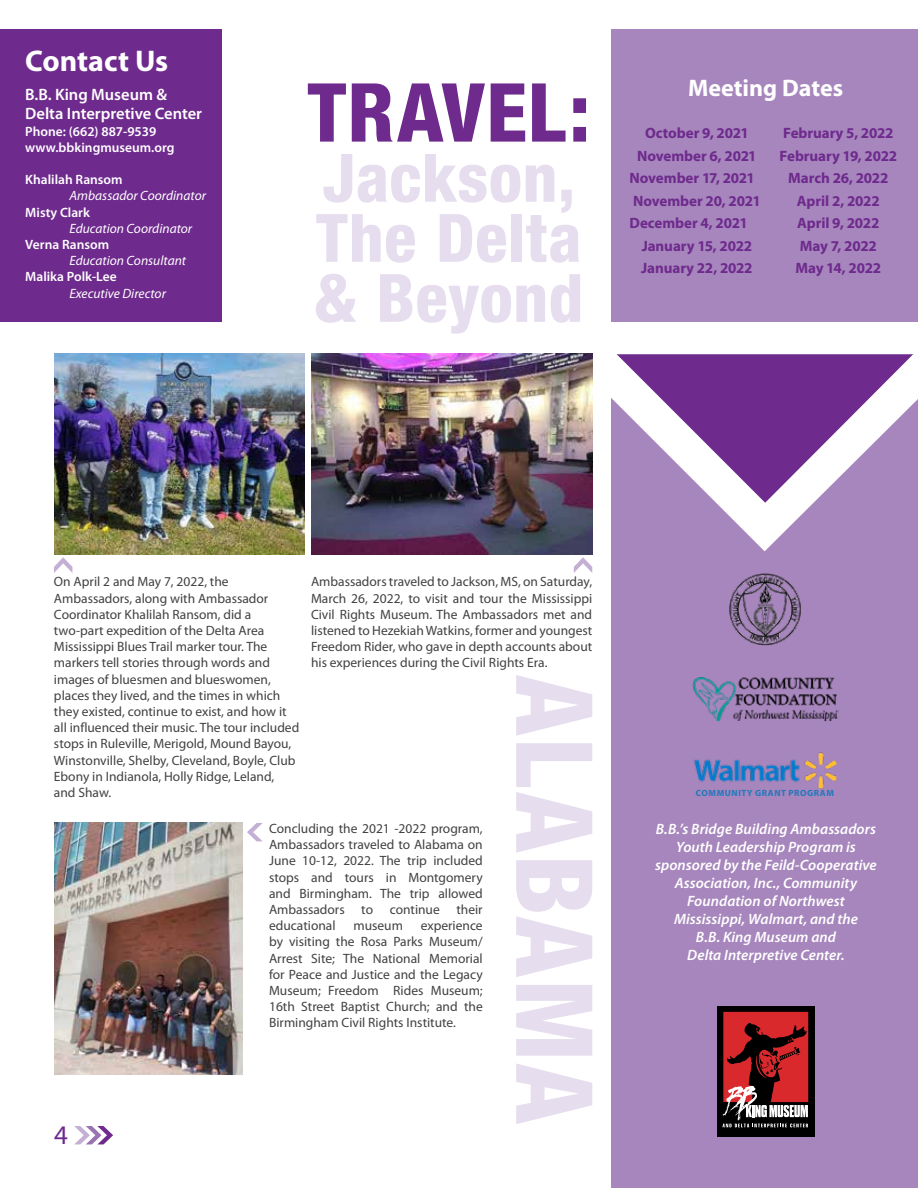
<style>
.page{position:relative;width:918px;height:1188px;background:#fff}
.page>*{position:absolute;margin:0;border:0;box-sizing:border-box;transform-origin:0 0}
.t1{font:800 condensed 81.45px "Helvetica Neue";letter-spacing:.015em;color:#6e2a8d}
.t2{font:800 condensed 66.75px/60px "Helvetica Neue";letter-spacing:.01em;color:#e6deee;text-align:justify}
.t3{font:700 30px "Myriad Pro";color:#fff}
.t4{font:27px "Myriad Pro";color:#6e2a8d}
.t5{font:700 24px "Myriad Pro";color:#fff}
.t6{font:600 16.5px/19.8px "Myriad Pro";color:#fff}
.t7{font:italic 600 15px/18px "Myriad Pro";letter-spacing:.005em;color:#fff;text-align:center}
.t8{font:700 15px/22.5px "Myriad Pro";letter-spacing:-.01em;color:#6e2a8d;text-align:center}
.t9{font:13.5px/16.2px "Myriad Pro";color:#414042;text-align:justify}
.t10{font:600 13.5px/16.2px "Myriad Pro";color:#fff}
.t11{font:italic 13.5px "Myriad Pro";color:#fff}
.t12{font:700 9px "Myriad Pro";letter-spacing:.06em;color:#2078be}
</style>
<div class="page">
<svg style="left:74px;top:1126px;width:39px;height:18px"></svg>
<div style="left:0;top:29px;width:221px;height:293px;background:#6e2a8d"></div>
<div style="left:611px;top:29px;width:307px;height:293px;background:#a686bc"></div>
<svg style="left:516px;top:675px;width:76px;height:449px"></svg>
<div style="left:611px;top:355px;width:307px;height:833px;background:#a686bc"></div>
<svg style="left:611px;top:354px;width:307px;height:197px"></svg>
<div style="left:717px;top:1006px;width:98px;height:131px;background:#000"></div>
<svg style="left:722px;top:1012px;width:86px;height:115px"></svg>
<img style="left:729px;top:573px;width:72px;height:73px">
<img style="left:692px;top:677px;width:147px;height:45px">
<img style="left:311px;top:353px;width:281px;height:201px">
<img style="left:54px;top:353px;width:251px;height:201px">
<img style="left:55px;top:823px;width:188px;height:252px">
<svg style="left:54px;top:557px;width:18px;height:16px"></svg>
<svg style="left:247px;top:823px;width:16px;height:18px"></svg>
<svg style="left:574px;top:557px;width:18px;height:16px"></svg>
<img style="left:693px;top:752px;width:144px;height:36px">
<h3 class="t3" style="left:25px;top:42px;width:145px">Contact Us</h3>
<p class="t6" style="left:25px;top:84px;width:178px">B.B. King Museum &amp;<br>Delta Interpretive Center</p>
<p class="t10" style="left:25px;top:123px;width:151px">Phone: (662) 887-9539 www.bbkingmuseum.org</p>
<p class="t10" style="left:25px;top:171px;width:99px">Khalilah Ransom</p>
<p class="t11" style="left:70px;top:188px;width:138px">Ambassador Coordinator</p>
<p class="t10" style="left:25px;top:204px;width:66px">Misty Clark</p>
<p class="t11" style="left:70px;top:220px;width:124px">Education Coordinator</p>
<p class="t10" style="left:25px;top:236px;width:85px">Verna Ransom</p>
<p class="t11" style="left:70px;top:252px;width:118px">Education Consultant</p>
<p class="t10" style="left:25px;top:269px;width:93px">Malika Polk-Lee</p>
<p class="t11" style="left:70px;top:285px;width:98px">Executive Director</p>
<h1 class="t1" style="left:307px;top:62px;width:284px">TRAVEL:</h1>
<h2 class="t2" style="left:314px;top:147px;width:270px">Jackson, The Delta &amp; Beyond</h2>
<h3 class="t5" style="left:688px;top:73px;width:157px">Meeting Dates</h3>
<p class="t8" style="left:645px;top:121px;width:105px">October 9, 2021</p>
<p class="t8" style="left:637px;top:144px;width:121px">November 6, 2021</p>
<p class="t8" style="left:630px;top:166px;width:127px">November 17, 2021</p>
<p class="t8" style="left:633px;top:189px;width:129px">November 20, 2021</p>
<p class="t8" style="left:630px;top:211px;width:120px">December 4, 2021</p>
<p class="t8" style="left:642px;top:234px;width:112px">January 15, 2022</p>
<p class="t8" style="left:641px;top:256px;width:113px">January 22, 2022</p>
<p class="t8" style="left:779px;top:121px;width:119px">February 5, 2022<br>February 19, 2022<br>March 26, 2022<br>April 2, 2022<br>April 9, 2022<br>May 7, 2022<br>May 14, 2022</p>
<p class="t9" style="left:54px;top:574px;width:247px;text-align:left">On April 2 and May 7, 2022, the Ambassadors, along with Ambassador Coordinator Khalilah Ransom, did a two-part expedition of the Delta Area Mississippi Blues Trail marker tour. The markers tell stories through words and images of bluesmen and blueswomen, places they lived, and the times in which they existed, continue to exist, and how it all influenced their music. The tour included stops in Ruleville, Merigold, Mound Bayou, Winstonville, Shelby, Cleveland, Boyle, Club Ebony in Indianola, Holly Ridge, Leland,<br>and Shaw.</p>
<p class="t9" style="left:269px;top:820px;width:215px">Concluding the 2021 -2022 program, Ambassadors traveled to Alabama on June 10-12, 2022. The trip included stops and tours in Montgomery and Birmingham. The trip allowed Ambassadors to continue their educational</p>
<p class="t9" style="left:311px;top:574px;width:283px">Ambassadors traveled to Jackson, MS, on Saturday, March 26, 2022, to visit and tour the Mississippi Civil Rights Museum. The Ambassadors met and listened to Hezekiah Watkins, former and youngest Freedom Rider, who gave in depth accounts about his experiences during the Civil Rights Era.</p>
<p class="t9" style="left:269px;top:917px;width:215px;text-indent:152px">experience by visiting the Rosa Parks Museum/ Arrest Site; The National Memorial for Peace and Justice and the Legacy Museum; Freedom Rides Museum; 16th Street Baptist Church; and the Birmingham Civil Rights Institute.</p>
<p class="t9" style="left:353px;top:917px;width:51px">museum</p>
<h3 class="t4" style="left:54px;top:1119px;width:15px">4</h3>
<p class="t12" style="left:696px;top:787px;width:140px">COMMUNITY GRANT PROGRAM</p>
<p class="t7" style="left:655px;top:820px;width:223px">B.B.’s Bridge Building Ambassadors<br>Youth Leadership Program is sponsored by the Feild-Cooperative<br>Association, Inc., Community<br>Foundation of Northwest<br>Mississippi, Walmart, and the<br>B.B. King Museum and<br>Delta Interpretive Center.</p>
</div>
